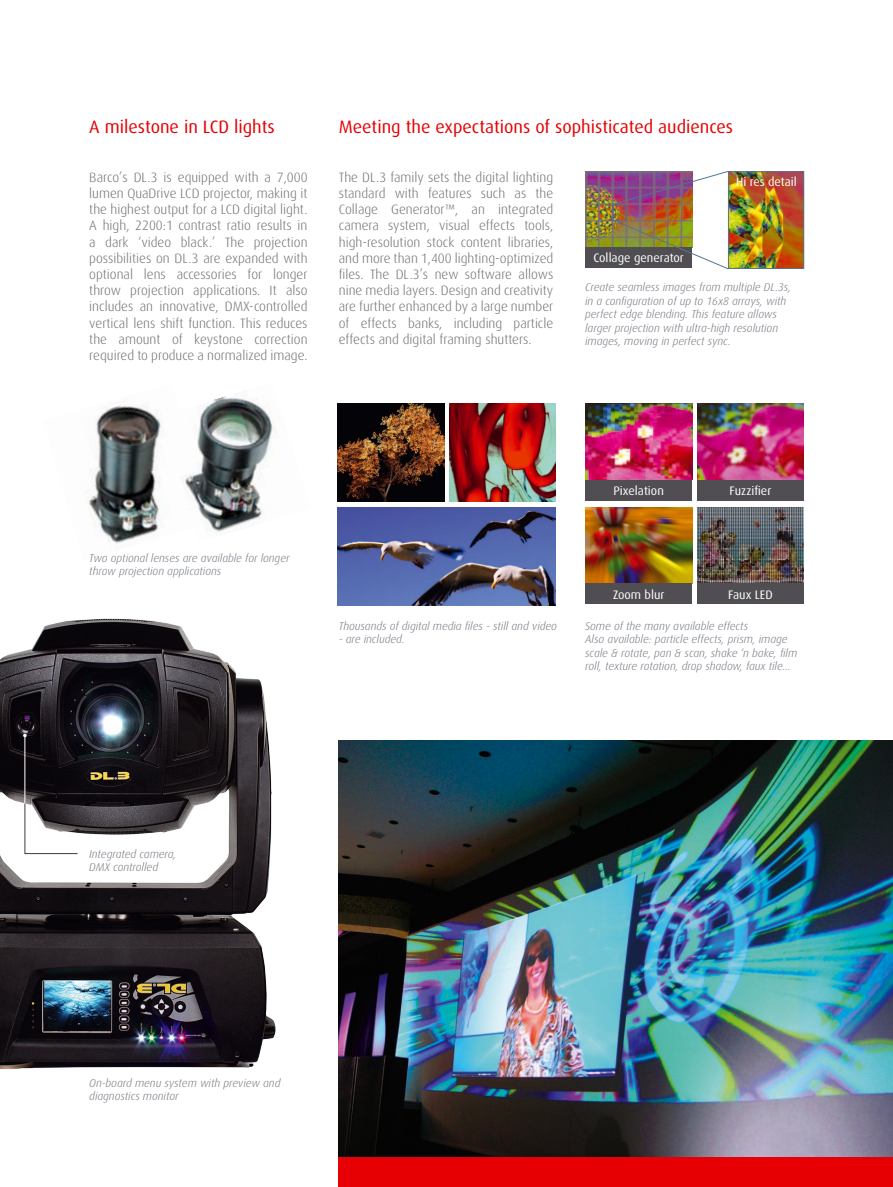
<style>
.page{position:relative;width:893px;height:1187px;background:#fff}
.page>*{position:absolute;margin:0;border:0;box-sizing:border-box;transform-origin:0 0}
.t1{font:18px "Dax";color:#e60004}
.t2{font:300 13.5px/16.2px "Dax";color:#68676c;text-align:justify}
.t3{font:12.3px "Dax";color:#fff}
.t4{font:12.15px "Dax";color:#fff}
.t5{font:italic 300 11.25px/13.5px "Dax";color:#6b7078}
</style>
<div class="page">
<img style="left:338px;top:741px;width:555px;height:416px">
<div style="left:338px;top:1157px;width:555px;height:29px;background:#e60004"></div>
<img style="left:87px;top:404px;width:73px;height:140px">
<img style="left:160px;top:396px;width:116px;height:136px">
<img style="left:337px;top:404px;width:107px;height:97px">
<img style="left:449px;top:404px;width:107px;height:97px">
<img style="left:337px;top:507px;width:219px;height:98px">
<img style="left:0;top:618px;width:276px;height:452px">
<img style="left:585px;top:171px;width:107px;height:76px">
<img style="left:585px;top:404px;width:107px;height:76px">
<img style="left:697px;top:404px;width:107px;height:76px">
<img style="left:585px;top:507px;width:107px;height:76px">
<img style="left:697px;top:507px;width:107px;height:76px">
<div style="left:585px;top:247px;width:107px;height:21px;background:#504e53"></div>
<div style="left:585px;top:480px;width:107px;height:20px;background:#504e53"></div>
<div style="left:697px;top:480px;width:107px;height:20px;background:#504e53"></div>
<div style="left:585px;top:583px;width:107px;height:21px;background:#504e53"></div>
<div style="left:697px;top:583px;width:107px;height:21px;background:#504e53"></div>
<svg style="left:24px;top:802px;width:54px;height:52px"></svg>
<hr style="left:24px;top:735px;width:1px;height:68px;background:#fff">
<svg style="left:23px;top:733px;width:4px;height:4px"></svg>
<img style="left:730px;top:173px;width:72px;height:94px">
<div style="left:728px;top:171px;width:76px;height:98px;border:1px solid #557490"></div>
<svg style="left:612px;top:171px;width:117px;height:34px"></svg>
<svg style="left:612px;top:219px;width:117px;height:51px"></svg>
<div style="left:613px;top:204px;width:13px;height:17px;border:1px solid #557490"></div>
<h1 class="t1" style="left:89px;top:117px;width:187px">A milestone in LCD lights</h1>
<p class="t2" style="left:89px;top:169px;width:220px">Barco’s DL.3 is equipped with a 7,000 lumen QuaDrive LCD projector, making it the highest output for a LCD digital light.<br>A high, 2200:1 contrast ratio results in a dark ‘video black.’ The projection possibilities on DL.3 are expanded with optional lens accessories for longer throw projection applications. It also includes an innovative, DMX-controlled vertical lens shift function. This reduces the amount of keystone correction required to produce a normalized image.</p>
<h1 class="t1" style="left:339px;top:117px;width:396px">Meeting the expectations of sophisticated audiences</h1>
<p class="t2" style="left:339px;top:169px;width:216px">The DL.3 family sets the digital lighting standard with features such as the Collage Generator™, an integrated camera system, visual effects tools, high-resolution stock content libraries, and more than 1,400 lighting-optimized files. The DL.3’s new software allows nine media layers. Design and creativity are further enhanced by a large number of effects banks, including particle effects and digital framing shutters.</p>
<p class="t4" style="left:736px;top:174px;width:62px">Hi res detail</p>
<p class="t3" style="left:593px;top:251px;width:92px">Collage generator</p>
<p class="t5" style="left:585px;top:281px;width:207px">Create seamless images from multiple DL.3s, in a configuration of up to 16x8 arrays, with perfect edge blending. This feature allows larger projection with ultra-high resolution images, moving in perfect sync.</p>
<p class="t5" style="left:89px;top:551px;width:202px">Two optional lenses are available for longer throw projection applications</p>
<p class="t3" style="left:613px;top:484px;width:52px">Pixelation</p>
<p class="t3" style="left:730px;top:484px;width:43px">Fuzzifier</p>
<p class="t5" style="left:339px;top:619px;width:220px">Thousands of digital media files - still and video</p>
<p class="t5" style="left:339px;top:632px;width:67px">- are included.</p>
<p class="t3" style="left:613px;top:587px;width:53px">Zoom blur</p>
<p class="t3" style="left:728px;top:587px;width:46px">Faux LED</p>
<p class="t5" style="left:585px;top:619px;width:214px">Some of the many available effects<br>Also available: particle effects, prism, image scale &amp; rotate, pan &amp; scan, shake ‘n bake, film roll, texture rotation, drop shadow, faux tile...</p>
<p class="t5" style="left:89px;top:847px;width:89px">Integrated camera,<br>DMX controlled</p>
<p class="t5" style="left:89px;top:1075px;width:193px">On-board menu system with preview and diagnostics monitor</p>
</div>
